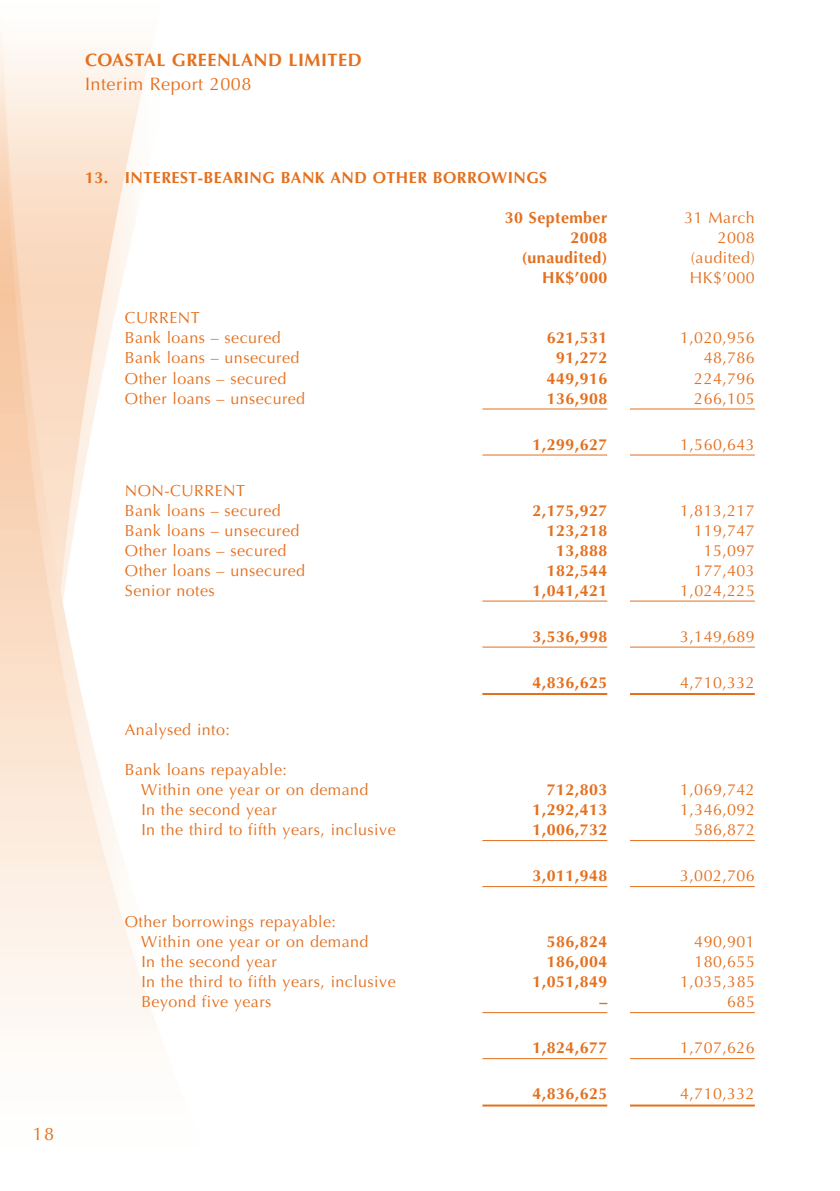
<style>
.page{position:relative;width:840px;height:1191px;background:#fff}
.page>*{position:absolute;margin:0;border:0;box-sizing:border-box;transform-origin:0 0}
.t1{font:700 18px "Optima LT Std";color:#e4701e}
.t2{font:18px "Optima LT Std";letter-spacing:.03em;color:#e4701e}
.t3{font:16px/20px "Optima LT Std";letter-spacing:.03em;color:#e4701e}
.t4{font:700 16px/20px "Optima LT Std";letter-spacing:.03em;color:#e4701e;text-align:right}
</style>
<div class="page">
<img style="left:0;top:34px;width:755px;height:1073px">
<hr style="left:482px;top:408px;width:125px;height:1px;background:#e4701e">
<hr style="left:629px;top:408px;width:125px;height:1px;background:#e4701e">
<hr style="left:482px;top:454px;width:125px;height:1px;background:#e4701e">
<hr style="left:629px;top:454px;width:125px;height:1px;background:#e4701e">
<hr style="left:482px;top:600px;width:125px;height:1px;background:#e4701e">
<hr style="left:629px;top:600px;width:125px;height:1px;background:#e4701e">
<hr style="left:482px;top:646px;width:125px;height:1px;background:#e4701e">
<hr style="left:629px;top:646px;width:125px;height:1px;background:#e4701e">
<hr style="left:482px;top:693px;width:125px;height:2px;background:#e4701e">
<hr style="left:629px;top:693px;width:125px;height:2px;background:#e4701e">
<hr style="left:482px;top:840px;width:125px;height:1px;background:#e4701e">
<hr style="left:629px;top:840px;width:125px;height:1px;background:#e4701e">
<hr style="left:482px;top:886px;width:125px;height:1px;background:#e4701e">
<hr style="left:629px;top:886px;width:125px;height:1px;background:#e4701e">
<hr style="left:482px;top:1012px;width:125px;height:1px;background:#e4701e">
<hr style="left:629px;top:1012px;width:125px;height:1px;background:#e4701e">
<hr style="left:482px;top:1058px;width:125px;height:1px;background:#e4701e">
<hr style="left:629px;top:1058px;width:125px;height:1px;background:#e4701e">
<hr style="left:482px;top:1104px;width:125px;height:2px;background:#e4701e">
<hr style="left:629px;top:1104px;width:125px;height:2px;background:#e4701e">
<p class="t2" style="left:33px;top:1123px;width:23px">18</p>
<p class="t1" style="left:85px;top:49px;width:25px">COASTA</p>
<p class="t1" style="left:156px;top:49px;width:42px">L GREEN</p>
<p class="t1" style="left:231px;top:49px;width:24px">LAND</p>
<p class="t1" style="left:288px;top:49px;width:12px">LIMITED</p>
<p class="t2" style="left:85px;top:74px;width:168px">Interim Report 2008</p>
<p class="t4" style="left:85px;top:168px;width:463px">13. INTEREST-BEARING BANK AND OTHER BORROWINGS</p>
<p class="t4" style="left:504px;top:208px;width:104px">30 SEPTEMBER<br>2008</p>
<p class="t3" style="left:684px;top:208px;width:72px;text-align:right">31 March<br>2008</p>
<p class="t4" style="left:521px;top:248px;width:87px">(UNAUDITED)</p>
<p class="t3" style="left:690px;top:248px;width:66px">(audited)</p>
<p class="t4" style="left:542px;top:268px;width:66px">HK$’000</p>
<p class="t3" style="left:689px;top:268px;width:66px">HK$’000</p>
<p class="t3" style="left:125px;top:308px;width:157px">CURRENT<br>Bank loans – secured</p>
<p class="t4" style="left:546px;top:328px;width:62px">621,531</p>
<p class="t3" style="left:679px;top:328px;width:76px">1,020,956</p>
<p class="t3" style="left:125px;top:348px;width:176px">Bank loans – unsecured</p>
<p class="t4" style="left:555px;top:348px;width:53px">91,272</p>
<p class="t3" style="left:703px;top:348px;width:53px">48,786</p>
<p class="t3" style="left:125px;top:368px;width:163px">Other loans – secured</p>
<p class="t4" style="left:546px;top:368px;width:62px">449,916</p>
<p class="t3" style="left:694px;top:368px;width:62px">224,796</p>
<p class="t3" style="left:125px;top:388px;width:182px">Other loans – unsecured</p>
<p class="t4" style="left:546px;top:388px;width:62px">136,908</p>
<p class="t3" style="left:694px;top:388px;width:62px">266,105</p>
<p class="t4" style="left:532px;top:434px;width:76px">1,299,627</p>
<p class="t3" style="left:679px;top:434px;width:76px">1,560,643</p>
<p class="t3" style="left:125px;top:480px;width:157px">NON-CURRENT<br>Bank loans – secured</p>
<p class="t4" style="left:532px;top:500px;width:76px">2,175,927</p>
<p class="t3" style="left:679px;top:500px;width:76px">1,813,217</p>
<p class="t3" style="left:125px;top:520px;width:176px">Bank loans – unsecured</p>
<p class="t4" style="left:546px;top:520px;width:62px">123,218</p>
<p class="t3" style="left:694px;top:520px;width:62px">119,747</p>
<p class="t3" style="left:125px;top:540px;width:163px">Other loans – secured</p>
<p class="t4" style="left:555px;top:540px;width:53px">13,888</p>
<p class="t3" style="left:703px;top:540px;width:53px">15,097</p>
<p class="t3" style="left:125px;top:560px;width:182px">Other loans – unsecured</p>
<p class="t4" style="left:546px;top:560px;width:62px">182,544</p>
<p class="t3" style="left:694px;top:560px;width:62px">177,403</p>
<p class="t3" style="left:125px;top:580px;width:91px">Senior notes</p>
<p class="t4" style="left:532px;top:580px;width:76px">1,041,421</p>
<p class="t3" style="left:679px;top:580px;width:76px">1,024,225</p>
<p class="t4" style="left:532px;top:626px;width:76px">3,536,998</p>
<p class="t3" style="left:679px;top:626px;width:76px">3,149,689</p>
<p class="t4" style="left:532px;top:672px;width:76px">4,836,625</p>
<p class="t3" style="left:679px;top:672px;width:76px">4,710,332</p>
<p class="t3" style="left:125px;top:720px;width:106px">Analysed into:</p>
<p class="t3" style="left:141px;top:760px;width:228px;text-indent:-16px">Bank loans repayable:<br>Within one year or on demand</p>
<p class="t4" style="left:546px;top:780px;width:62px">712,803</p>
<p class="t3" style="left:679px;top:780px;width:76px">1,069,742</p>
<p class="t3" style="left:141px;top:800px;width:137px">In the second year</p>
<p class="t4" style="left:532px;top:800px;width:76px">1,292,413</p>
<p class="t3" style="left:679px;top:800px;width:76px">1,346,092</p>
<p class="t3" style="left:141px;top:820px;width:256px">In the third to fifth years, inclusive</p>
<p class="t4" style="left:532px;top:820px;width:76px">1,006,732</p>
<p class="t3" style="left:694px;top:820px;width:62px">586,872</p>
<p class="t4" style="left:532px;top:866px;width:76px">3,011,948</p>
<p class="t3" style="left:679px;top:866px;width:76px">3,002,706</p>
<p class="t3" style="left:141px;top:912px;width:228px;text-indent:-16px">Other borrowings repayable:<br>Within one year or on demand</p>
<p class="t4" style="left:546px;top:932px;width:62px">586,824</p>
<p class="t3" style="left:694px;top:932px;width:62px">490,901</p>
<p class="t3" style="left:141px;top:952px;width:137px">In the second year</p>
<p class="t4" style="left:546px;top:952px;width:62px">186,004</p>
<p class="t3" style="left:694px;top:952px;width:62px">180,655</p>
<p class="t3" style="left:141px;top:972px;width:256px">In the third to fifth years, inclusive</p>
<p class="t4" style="left:532px;top:972px;width:76px">1,051,849</p>
<p class="t3" style="left:679px;top:972px;width:76px">1,035,385</p>
<p class="t3" style="left:141px;top:992px;width:131px">Beyond five years</p>
<p class="t4" style="left:599px;top:992px;width:9px">–</p>
<p class="t3" style="left:726px;top:992px;width:29px">685</p>
<p class="t4" style="left:532px;top:1038px;width:76px">1,824,677</p>
<p class="t3" style="left:679px;top:1038px;width:76px">1,707,626</p>
<p class="t4" style="left:532px;top:1084px;width:76px">4,836,625</p>
<p class="t3" style="left:679px;top:1084px;width:76px">4,710,332</p>
</div>
